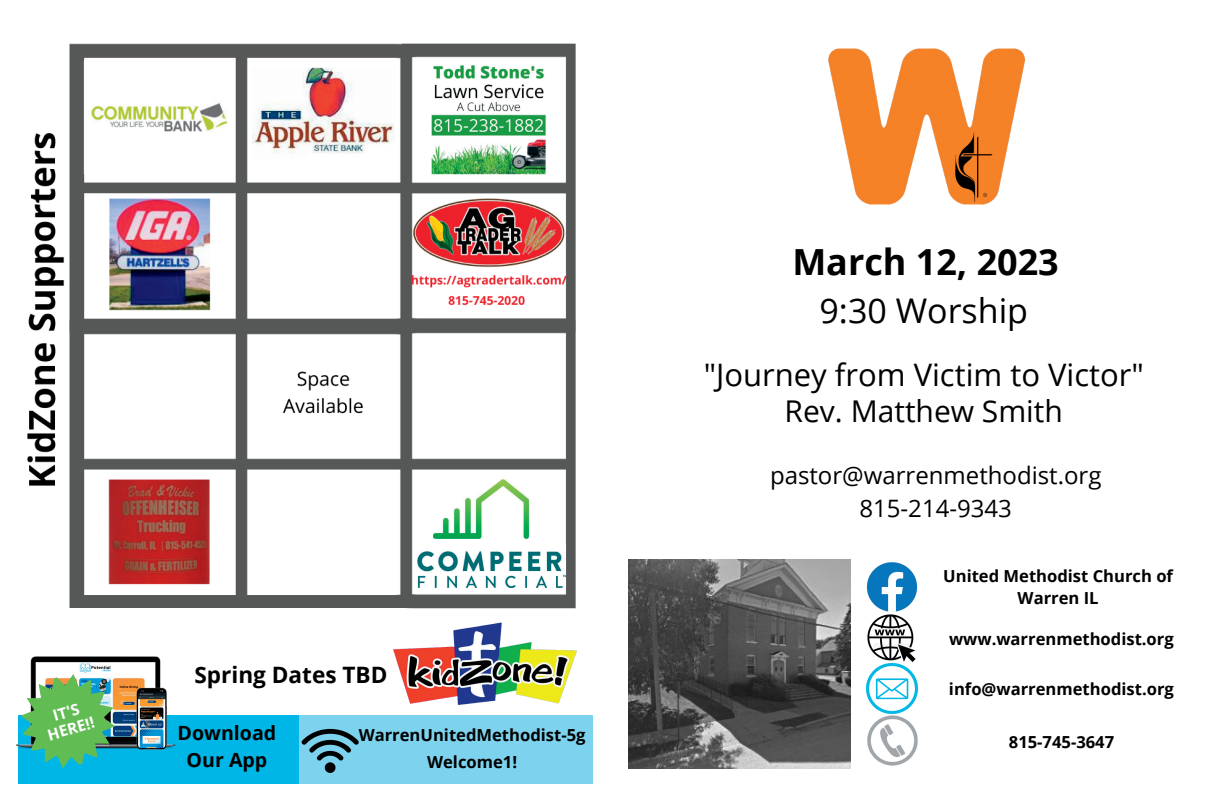
<style>
.page{position:relative;width:1224px;height:792px;background:#fff}
.page>*{position:absolute;margin:0;border:0;box-sizing:border-box;transform-origin:0 0}
.t1{font:700 36px "Open Sans";color:#000}
.t2{font:34px "Open Sans";color:#000}
.t3{font:31px "Open Sans";color:#000}
.t4{font:30px "Open Sans";color:#000}
.t5{font:24px/33px "Open Sans";color:#000;text-align:center}
.t6{font:700 22.6px "Open Sans";color:#000}
.t7{font:700 19.6px/27px "Open Sans";color:#000;text-align:center}
.t8{font:700 16.6px/22.5px "Open Sans";color:#000;text-align:center}
.t9{font:700 15.4px/17.2px "Open Sans";color:#fff;text-align:center}
</style>
<div class="page">
<img style="left:628px;top:560px;width:222px;height:208px">
<img style="left:867px;top:614px;width:49px;height:50px">
<img style="left:867px;top:664px;width:50px;height:50px">
<div style="left:18px;top:715px;width:282px;height:68px;background:#00b6e7"></div>
<img style="left:30px;top:656px;width:145px;height:94px">
<img style="left:867px;top:562px;width:50px;height:50px">
<img style="left:867px;top:715px;width:51px;height:51px">
<img style="left:828px;top:48px;width:197px;height:157px">
<img style="left:27px;top:43px;width:549px;height:566px">
<img style="left:393px;top:622px;width:183px;height:83px">
<div style="left:300px;top:715px;width:292px;height:68px;background:#7dd2ee"></div>
<img style="left:301px;top:728px;width:58px;height:45px">
<svg style="left:16px;top:665px;width:110px;height:103px"></svg>
<img style="left:433px;top:479px;width:104px;height:59px">
<img style="left:416px;top:544px;width:150px;height:43px">
<p class="t9" style="left:41px;top:710px;width:50px;rotate:-16deg">IT'S<br>HERE!!</p>
<h1 class="t1" style="left:792px;top:236px;width:268px">March 12, 2023</h1>
<h2 class="t2" style="left:820px;top:287px;width:210px">9:30 Worship</h2>
<h3 class="t3" style="left:704px;top:353px;width:442px">"Journey from Victim to Victor"</h3>
<h3 class="t4" style="left:785px;top:390px;width:280px">Rev. Matthew Smith</h3>
<h3 class="t6" style="left:194px;top:659px;width:194px">Spring Dates TBD</h3>
<h3 class="t5" style="left:770px;top:459px;width:333px">pastor@warrenmethodist.org<br>815-214-9343</h3>
<p class="t8" style="left:943px;top:564px;width:231px">United Methodist Church of<br>Warren IL</p>
<p class="t8" style="left:949px;top:627px;width:226px">www.warrenmethodist.org</p>
<p class="t8" style="left:949px;top:677px;width:226px">info@warrenmethodist.org</p>
<p class="t7" style="left:178px;top:719px;width:100px">Download<br>Our App</p>
<p class="t8" style="left:359px;top:723px;width:228px">WarrenUnitedMethodist-5g</p>
<p class="t8" style="left:1009px;top:730px;width:107px">815-745-3647</p>
<p class="t8" style="left:427px;top:750px;width:92px">Welcome1!</p>
</div>
